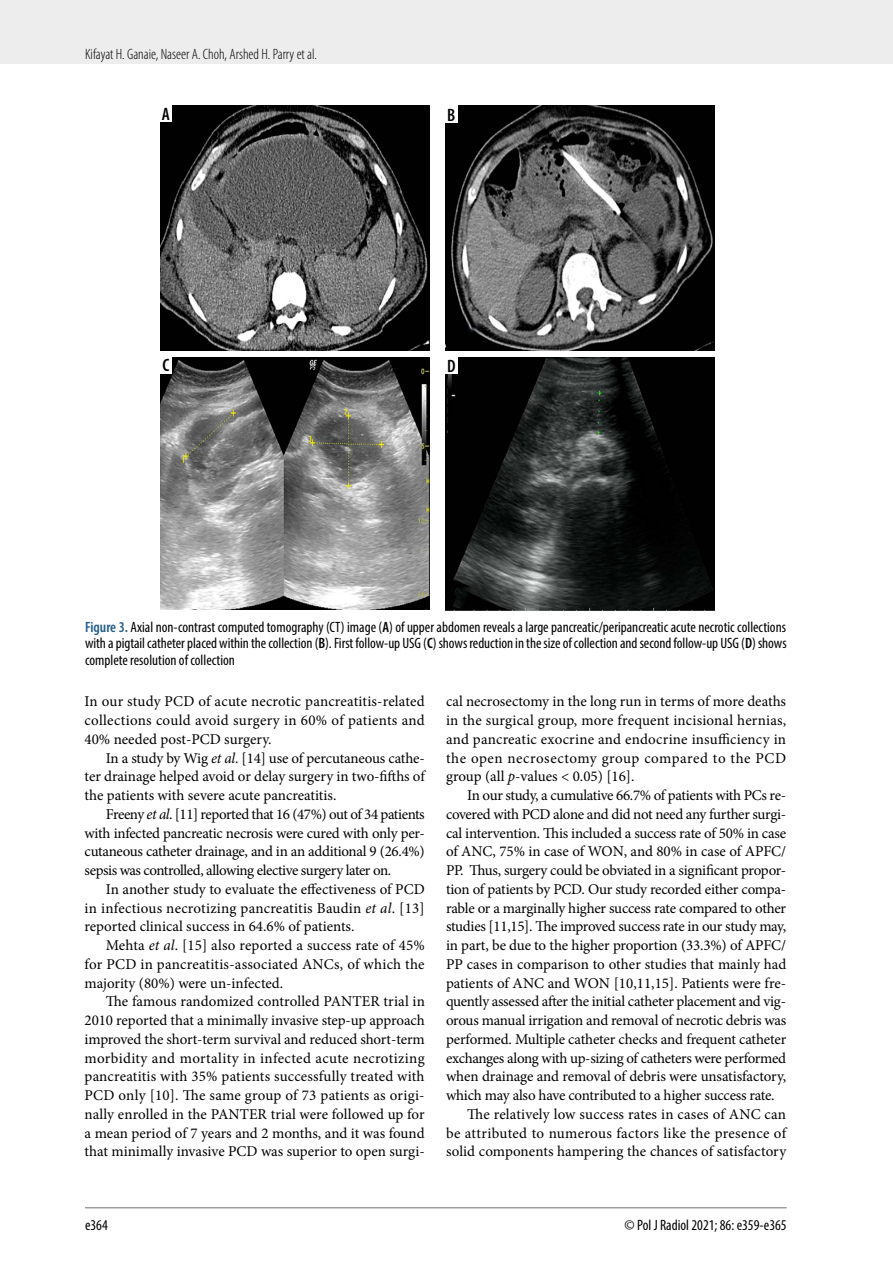
<style>
.page{position:relative;width:893px;height:1263px;background:#fff}
.page>*{position:absolute;margin:0;border:0;box-sizing:border-box;transform-origin:0 0}
.t1{font:600 condensed 18px "Myriad Pro";color:#000}
.t2{font:15px/18.8px "Minion Pro";letter-spacing:-.01em;color:#000;text-align:justify}
.t3{font:condensed 15px/16.5px "Myriad Pro";color:#000;text-align:justify}
.t4{font:300 condensed 15px "Myriad Pro";color:#000}
.t5{font:15px "Minion Pro";letter-spacing:.02em;color:#000}
.t6{font:15px "Minion Pro";letter-spacing:.01em;color:#000}
.s1{font-weight:600;color:#245d8c}
.s2{font-weight:600}
.s3{font-style:italic}
</style>
<div class="page">
<div style="left:0;top:0;width:893px;height:64px;background:#ededed"></div>
<hr style="left:85px;top:1207px;width:702px;height:1px;background:#9d9d9c">
<img style="left:161px;top:106px;width:268px;height:245px">
<img style="left:446px;top:106px;width:268px;height:245px">
<img style="left:161px;top:357px;width:268px;height:252px">
<img style="left:446px;top:357px;width:268px;height:253px">
<div style="left:159px;top:105px;width:13px;height:17px;background:#fff"></div>
<div style="left:159px;top:356px;width:13px;height:17px;background:#fff"></div>
<div style="left:445px;top:105px;width:13px;height:17px;background:#fff"></div>
<div style="left:445px;top:357px;width:13px;height:17px;background:#fff"></div>
<p class="t4" style="left:85px;top:45px;width:234px">Kifayat H. Ganaie, Naseer A. Choh, Arshed H. Parry et al.</p>
<p class="t1" style="left:162px;top:103px;width:10px">A</p>
<p class="t1" style="left:162px;top:354px;width:8px">C</p>
<p class="t1" style="left:447px;top:104px;width:10px">B</p>
<p class="t1" style="left:447px;top:355px;width:10px">D</p>
<p class="t3" style="left:85px;top:618px;width:703px"><span class="s1">Figure 3.</span> Axial non-contrast computed tomography (CT) image (<span class="s2">A</span>) of upper abdomen reveals a large pancreatic/peripancreatic acute necrotic collections with a pigtail catheter placed within the collection (<span class="s2">B</span>). First follow-up USG (<span class="s2">C</span>) shows reduction in the size of collection and second follow-up USG (<span class="s2">D</span>) shows complete resolution of collection</p>
<p class="t2" style="left:85px;top:692px;width:342px">In our study PCD of acute necrotic pancreatitis-related collections could avoid surgery in 60% of patients and 40% needed post-PCD surgery.</p>
<p class="t2" style="left:85px;top:748px;width:342px;text-indent:21px">In a study by Wig <span class="s3">et al</span>. [14] use of percutaneous cathe&shy;ter drainage helped avoid or delay surgery in two-fifths of the patients with severe acute pancreatitis.</p>
<p class="t2" style="left:85px;top:805px;width:342px;text-indent:21px">Freeny <span class="s3">et al</span>. [11] reported that 16 (47%) out of 34 patients with infected pancreatic necrosis were cured with only per&shy;cutaneous catheter drainage, and in an additional 9 (26.4%) sepsis was controlled, allowing elective surgery later on.</p>
<p class="t2" style="left:85px;top:880px;width:342px;text-indent:21px">In another study to evaluate the effectiveness of PCD in infectious necrotizing pancreatitis Baudin <span class="s3">et al</span>. [13] reported clinical success in 64.6% of patients.</p>
<p class="t2" style="left:85px;top:936px;width:342px;text-indent:21px">Mehta <span class="s3">et al</span>. [15] also reported a success rate of 45% for PCD in pancreatitis-associated ANCs, of which the majority (80%) were un-infected.</p>
<p class="t2" style="left:85px;top:992px;width:342px;text-indent:21px">The famous randomized controlled PANTER trial in 2010 reported that a minimally invasive step-up approach improved the short-term survival and reduced short-term morbidity and mortality in infected acute necrotizing pancreatitis with 35% patients successfully treated with PCD only [10]. The same group of 73 patients as origi&shy;nally enrolled in the PANTER trial were followed up for a mean period of 7 years and 2 months, and it was found that minimally invasive PCD was superior to open surgi-</p>
<p class="t2" style="left:446px;top:692px;width:342px">cal necrosectomy in the long run in terms of more deaths in the surgical group, more frequent incisional hernias, and pancreatic exocrine and endocrine insufficiency in the open necrosectomy group compared to the PCD group (all <span class="s3">p</span>-values &lt; 0.05) [16].</p>
<p class="t2" style="left:467px;top:786px;width:320px">In our study, a cumulative 66.7% of patients with PCs re-</p>
<p class="t2" style="left:446px;top:805px;width:342px">covered with PCD alone and did not need any further surgi-</p>
<p class="t2" style="left:446px;top:823px;width:342px">cal intervention. This included a success rate of 50% in case</p>
<p class="t2" style="left:446px;top:842px;width:342px">of ANC, 75% in case of WON, and 80% in case of APFC/</p>
<p class="t2" style="left:446px;top:861px;width:342px">PP. Thus, surgery could be obviated in a significant propor-</p>
<p class="t2" style="left:446px;top:880px;width:342px">tion of patients by PCD. Our study recorded either compa-</p>
<p class="t2" style="left:446px;top:898px;width:342px">rable or a marginally higher success rate compared to other</p>
<p class="t2" style="left:446px;top:917px;width:342px">studies [11,15]. The improved success rate in our study may,</p>
<p class="t2" style="left:446px;top:936px;width:342px">in part, be due to the higher proportion (33.3%) of APFC/</p>
<p class="t2" style="left:446px;top:955px;width:342px">PP cases in comparison to other studies that mainly had</p>
<p class="t2" style="left:446px;top:973px;width:342px">patients of ANC and WON [10,11,15]. Patients were fre-</p>
<p class="t2" style="left:446px;top:992px;width:341px">quently assessed after the initial catheter placement and vig-</p>
<p class="t2" style="left:446px;top:1011px;width:342px">orous manual irrigation and removal of necrotic debris was</p>
<p class="t2" style="left:446px;top:1030px;width:342px">performed. Multiple catheter checks and frequent catheter</p>
<p class="t2" style="left:446px;top:1048px;width:342px">exchanges along with up-sizing of catheters were performed</p>
<p class="t2" style="left:446px;top:1067px;width:342px">when drainage and removal of debris were unsatisfactory,</p>
<p class="t2" style="left:446px;top:1086px;width:330px">which may also have contributed to a higher success rate.</p>
<p class="t6" style="left:467px;top:1104px;width:320px">The relatively low success rates in cases of ANC can</p>
<p class="t5" style="left:446px;top:1123px;width:342px">be attributed to numerous factors like the presence of</p>
<p class="t2" style="left:446px;top:1142px;width:342px">solid components hampering the chances of satisfactory</p>
<p class="t3" style="left:85px;top:1216px;width:24px">e364</p>
<p class="t3" style="left:625px;top:1216px;width:164px">© Pol J Radiol 2021; 86: e359-e365</p>
</div>
